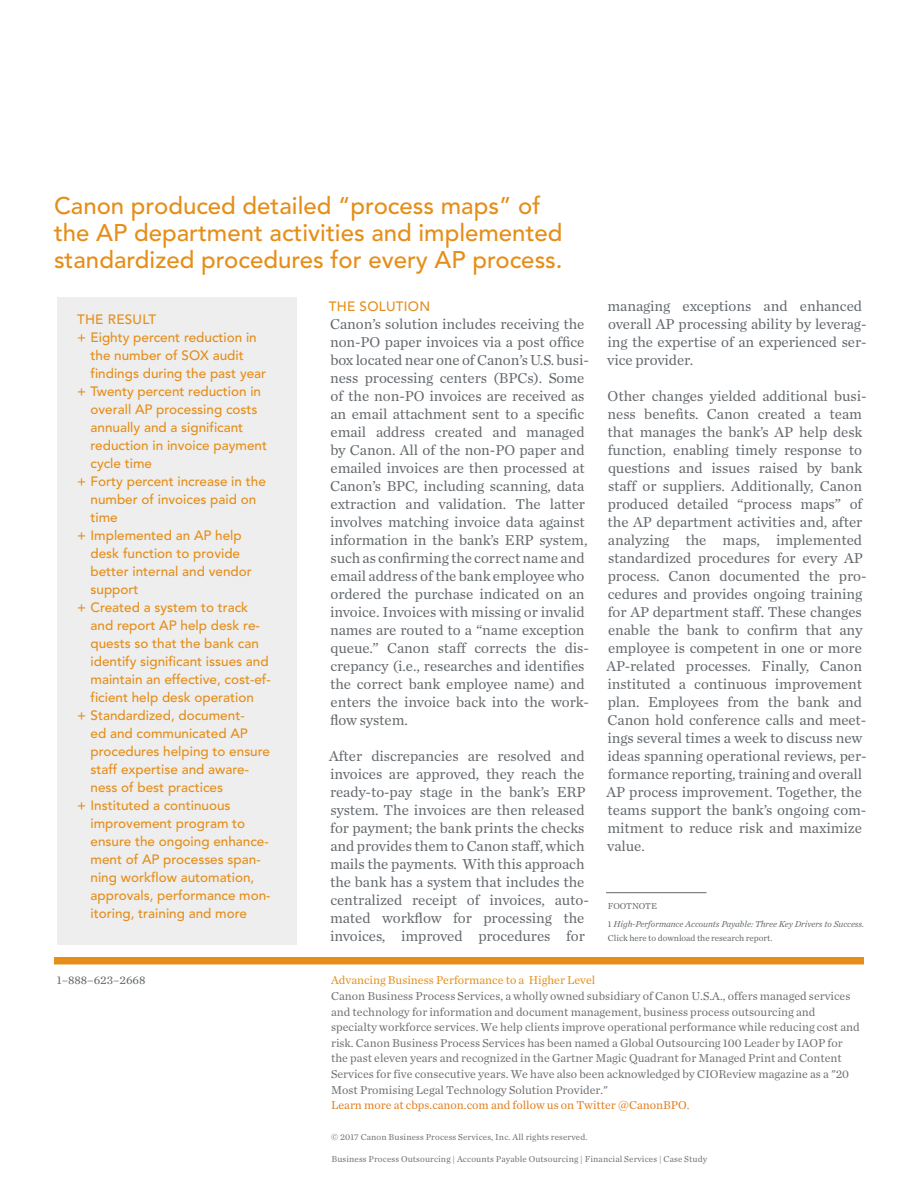
<style>
.page{position:relative;width:918px;height:1188px;background:#fff}
.page>*{position:absolute;margin:0;border:0;box-sizing:border-box;transform-origin:0 0}
.t1{font:500 24px/27px "Avenir LT Pro";color:#e58e19}
.t2{font:15px/18px "Chronicle Text G1";letter-spacing:-.005em;color:#64696d}
.t3{font:500 13.5px "Avenir LT Pro";color:#e58e19}
.t4{font:500 13.5px "Avenir LT Pro";letter-spacing:.02em;color:#e58e19}
.t5{font:12px/15.6px "Chronicle Text G1";color:#707170}
.t6{font:12px "Chronicle Text G1";color:#e37d1c}
.t7{font:12px "Chronicle Text G1";color:#e58f1a}
.t8{font:12px "Chronicle Text G1";color:#64696d}
.t9{font:9px "Chronicle Text G1";letter-spacing:.015em;color:#707171}
.t10{font:italic 9px/18px "Chronicle Text G1";letter-spacing:-.005em;color:#64696d}
.t11{font:9px "Chronicle Text G1";letter-spacing:-.005em;color:#64696d}
.s1{font-style:normal}
</style>
<div class="page">
<div style="left:54px;top:957px;width:810px;height:7px;background:#e58e19"></div>
<div style="left:57px;top:297px;width:240px;height:648px;background:#eeeeef"></div>
<hr style="left:606px;top:892px;width:101px;height:1px;background:#64696d">
<h1 class="t1" style="left:54px;top:192px;width:510px">Canon produced detailed “process maps” of the AP department activities and implemented standardized procedures for every AP process.</h1>
<p class="t2" style="left:607px;top:296px;width:261px">managing exceptions and enhanced overall AP processing ability by leverag&shy;ing the expertise of an experienced ser&shy;vice provider.</p>
<p class="t2" style="left:607px;top:386px;width:261px">Other changes yielded additional busi&shy;ness benefits. Canon created a team that manages the bank’s AP help desk function, enabling timely response to questions and issues raised by bank staff or suppliers. Additionally, Canon produced detailed “process maps” of the AP department activities and, after analyzing the maps, implemented standardized procedures for every AP process. Canon documented the pro&shy;cedures and provides ongoing training for AP department staff. These changes enable the bank to confirm that any employee is competent in one or more AP-related processes. Finally, Canon instituted a continuous improvement plan. Employees from the bank and Canon hold conference calls and meet&shy;ings several times a week to discuss new ideas spanning operational reviews, per&shy;formance reporting, training and overall AP process improvement. Together, the teams support the bank’s ongoing com&shy;mitment to reduce risk and maximize value.</p>
<p class="t4" style="left:329px;top:298px;width:103px">THE SOLUTION</p>
<p class="t2" style="left:330px;top:314px;width:260px">Canon’s solution includes receiving the non-PO paper invoices via a post office box located near one of Canon’s U.S. busi&shy;ness processing centers (BPCs). Some of the non-PO invoices are received as an email attachment sent to a specific email address created and managed by Canon. All of the non-PO paper and emailed invoices are then processed at Canon’s BPC, including scanning, data extraction and validation. The latter involves matching invoice data against information in the bank’s ERP system, such as confirming the correct name and email address of the bank employee who ordered the purchase indicated on an invoice. Invoices with missing or invalid names are routed to a “name exception queue.” Canon staff corrects the dis&shy;crepancy (i.e., researches and identifies the correct bank employee name) and enters the invoice back into the work&shy;flow system.</p>
<p class="t2" style="left:329px;top:746px;width:261px">After discrepancies are resolved and invoices are approved, they reach the ready-to-pay stage in the bank’s ERP system. The invoices are then released for payment; the bank prints the checks and provides them to Canon staff, which mails the payments. With this approach the bank has a system that includes the centralized receipt of invoices, auto&shy;mated workflow for processing the invoices, improved procedures for</p>
<p class="t3" style="left:77px;top:311px;width:10px">the</p>
<p class="t3" style="left:108px;top:311px;width:9px">result</p>
<p class="t3" style="left:77px;top:329px;width:181px">+ Eighty percent reduction in</p>
<p class="t3" style="left:91px;top:347px;width:155px">the number of SOX audit</p>
<p class="t3" style="left:91px;top:365px;width:177px">findings during the past year</p>
<p class="t3" style="left:77px;top:383px;width:186px">+ Twenty percent reduction in</p>
<p class="t3" style="left:91px;top:401px;width:169px">overall AP processing costs</p>
<p class="t3" style="left:91px;top:419px;width:154px">annually and a significant</p>
<p class="t3" style="left:91px;top:437px;width:178px">reduction in invoice payment</p>
<p class="t3" style="left:91px;top:455px;width:63px">cycle time</p>
<p class="t3" style="left:77px;top:473px;width:190px">+ Forty percent increase in the</p>
<p class="t3" style="left:91px;top:491px;width:167px">number of invoices paid on</p>
<p class="t3" style="left:91px;top:509px;width:29px">time</p>
<p class="t3" style="left:77px;top:527px;width:166px">+ Implemented an AP help</p>
<p class="t3" style="left:91px;top:545px;width:151px">desk function to provide</p>
<p class="t3" style="left:91px;top:563px;width:163px">better internal and vendor</p>
<p class="t3" style="left:91px;top:581px;width:50px">support</p>
<p class="t3" style="left:77px;top:599px;width:173px">+ Created a system to track</p>
<p class="t3" style="left:91px;top:617px;width:171px">and report AP help desk re-</p>
<p class="t3" style="left:91px;top:635px;width:170px">quests so that the bank can</p>
<p class="t3" style="left:91px;top:653px;width:180px">identify significant issues and</p>
<p class="t3" style="left:91px;top:671px;width:182px">maintain an effective, cost-ef-</p>
<p class="t3" style="left:91px;top:689px;width:165px">ficient help desk operation</p>
<p class="t3" style="left:77px;top:707px;width:169px">+ Standardized, document-</p>
<p class="t3" style="left:91px;top:725px;width:159px">ed and communicated AP</p>
<p class="t3" style="left:91px;top:743px;width:181px">procedures helping to ensure</p>
<p class="t3" style="left:91px;top:761px;width:160px">staff expertise and aware-</p>
<p class="t3" style="left:91px;top:779px;width:134px">ness of best practices</p>
<p class="t3" style="left:77px;top:797px;width:155px">+ Instituted a continuous</p>
<p class="t3" style="left:91px;top:815px;width:156px">improvement program to</p>
<p class="t3" style="left:91px;top:833px;width:180px">ensure the ongoing enhance-</p>
<p class="t3" style="left:91px;top:851px;width:172px">ment of AP processes span-</p>
<p class="t3" style="left:91px;top:869px;width:165px">ning workflow automation,</p>
<p class="t3" style="left:91px;top:887px;width:182px">approvals, performance mon-</p>
<p class="t3" style="left:91px;top:905px;width:158px">itoring, training and more</p>
<p class="t10" style="left:608px;top:897px;width:258px"><span class="s1">FOOTNOTE<br>1</span> High-Performance Accounts Payable: Three Key Drivers to Success.</p>
<p class="t11" style="left:608px;top:932px;width:166px">Click here to download the research report.</p>
<p class="t8" style="left:57px;top:973px;width:90px">1–888–623–2668</p>
<p class="t7" style="left:331px;top:971px;width:266px">Advancing Business Performance to a Higher Level</p>
<p class="t5" style="left:331px;top:988px;width:530px">Canon Business Process Services, a wholly owned subsidiary of Canon U.S.A., offers managed services and technology for information and document management, business process outsourcing and specialty workforce services. We help clients improve operational performance while reducing cost and risk. Canon Business Process Services has been named a Global Outsourcing 100 Leader by IAOP for the past eleven years and recognized in the Gartner Magic Quadrant for Managed Print and Content Services for five consecutive years. We have also been acknowledged by CIOReview magazine as a "20<br>Most Promising Legal Technology Solution Provider."</p>
<p class="t6" style="left:331px;top:1096px;width:360px">Learn more at cbps.canon.com and follow us on Twitter @CanonBPO.</p>
<p class="t9" style="left:331px;top:1132px;width:258px">© 2017 Canon Business Process Services, Inc. All rights reserved.</p>
<p class="t9" style="left:332px;top:1153px;width:377px">Business Process Outsourcing | Accounts Payable Outsourcing | Financial Services | Case Study</p>
</div>
